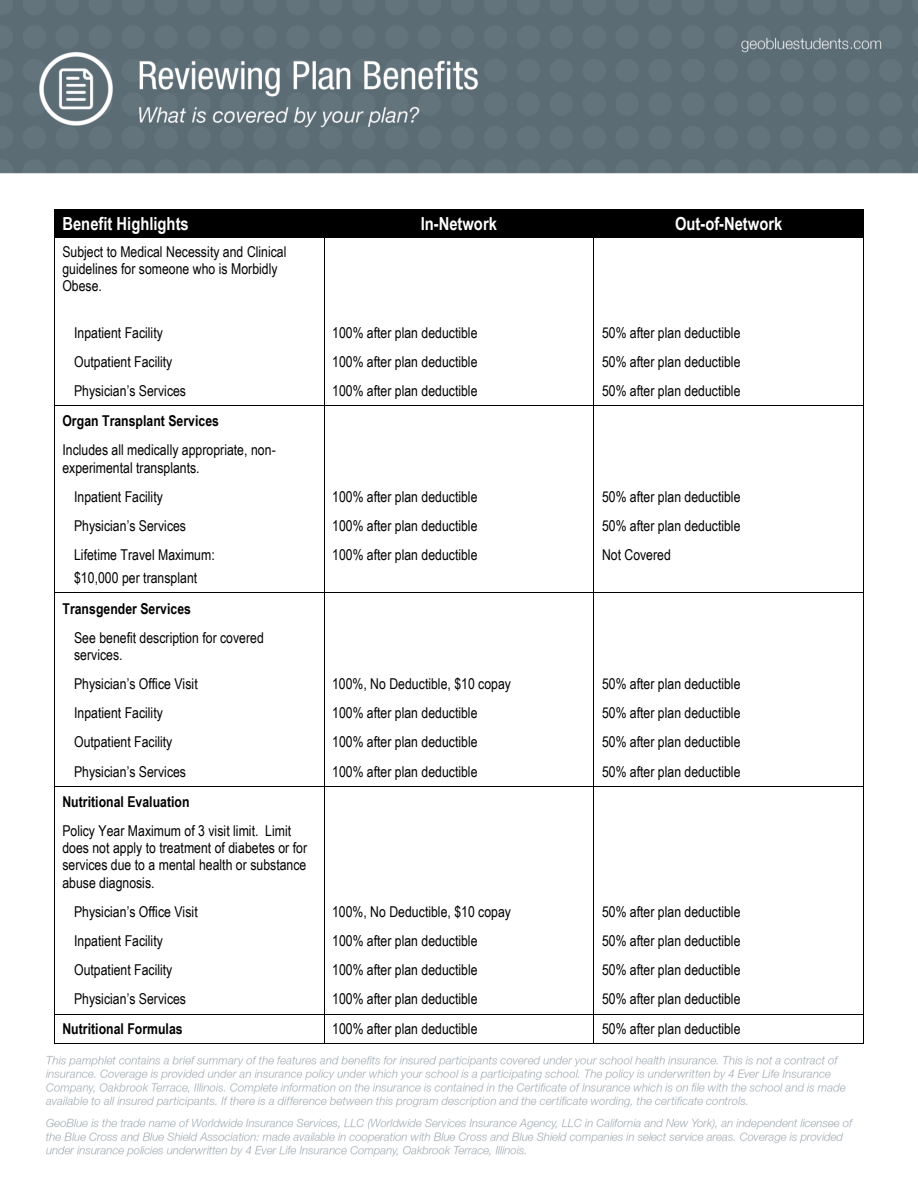
<style>
.page{position:relative;width:918px;height:1188px;background:#fff}
.page>*{position:absolute;margin:0;border:0;box-sizing:border-box;transform-origin:0 0}
.t1{font:700 18px "Arial Narrow";color:#fff}
.t2{font:15px/17.2px "Arial Narrow";color:#000}
.t3{font:700 15px "Arial Narrow";color:#000}
</style>
<div class="page">
<img style="left:0;top:0;width:918px;height:1157px">
<div style="left:55px;top:210px;width:269px;height:27px;background:#000"></div>
<div style="left:325px;top:210px;width:269px;height:27px;background:#000"></div>
<div style="left:594px;top:210px;width:269px;height:27px;background:#000"></div>
<svg style="left:54px;top:210px;width:1px;height:28px"></svg>
<hr style="left:55px;top:237px;width:269px;height:1px;background:#000">
<svg style="left:324px;top:210px;width:1px;height:27px"></svg>
<hr style="left:324px;top:237px;width:270px;height:1px;background:#000">
<hr style="left:594px;top:237px;width:269px;height:1px;background:#000">
<svg style="left:863px;top:210px;width:1px;height:28px"></svg>
<hr style="left:54px;top:238px;width:1px;height:63px;background:#000">
<hr style="left:324px;top:238px;width:1px;height:63px;background:#000">
<hr style="left:594px;top:238px;width:1px;height:63px;background:#000">
<hr style="left:863px;top:238px;width:1px;height:63px;background:#000">
<hr style="left:55px;top:405px;width:269px;height:1px;background:#000">
<hr style="left:324px;top:405px;width:270px;height:1px;background:#000">
<hr style="left:594px;top:405px;width:269px;height:1px;background:#000">
<svg style="left:54px;top:301px;width:1px;height:134px"></svg>
<svg style="left:324px;top:301px;width:1px;height:134px"></svg>
<svg style="left:594px;top:301px;width:1px;height:134px"></svg>
<svg style="left:863px;top:301px;width:1px;height:134px"></svg>
<hr style="left:54px;top:435px;width:1px;height:47px;background:#000">
<hr style="left:324px;top:435px;width:1px;height:47px;background:#000">
<hr style="left:594px;top:435px;width:1px;height:47px;background:#000">
<hr style="left:863px;top:435px;width:1px;height:47px;background:#000">
<svg style="left:54px;top:482px;width:1px;height:58px"></svg>
<svg style="left:324px;top:482px;width:1px;height:58px"></svg>
<svg style="left:594px;top:482px;width:1px;height:58px"></svg>
<svg style="left:863px;top:482px;width:1px;height:58px"></svg>
<hr style="left:54px;top:540px;width:1px;height:53px;background:#000">
<hr style="left:324px;top:540px;width:1px;height:53px;background:#000">
<hr style="left:594px;top:540px;width:1px;height:53px;background:#000">
<hr style="left:863px;top:540px;width:1px;height:53px;background:#000">
<hr style="left:55px;top:593px;width:269px;height:1px;background:#000">
<hr style="left:324px;top:593px;width:270px;height:1px;background:#000">
<hr style="left:594px;top:593px;width:269px;height:1px;background:#000">
<hr style="left:54px;top:593px;width:1px;height:30px;background:#000">
<hr style="left:324px;top:593px;width:1px;height:30px;background:#000">
<hr style="left:594px;top:593px;width:1px;height:30px;background:#000">
<hr style="left:863px;top:593px;width:1px;height:30px;background:#000">
<hr style="left:54px;top:623px;width:1px;height:46px;background:#000">
<hr style="left:324px;top:623px;width:1px;height:46px;background:#000">
<hr style="left:594px;top:623px;width:1px;height:46px;background:#000">
<hr style="left:863px;top:623px;width:1px;height:46px;background:#000">
<svg style="left:54px;top:669px;width:1px;height:58px"></svg>
<svg style="left:324px;top:669px;width:1px;height:58px"></svg>
<svg style="left:594px;top:669px;width:1px;height:58px"></svg>
<svg style="left:863px;top:669px;width:1px;height:58px"></svg>
<hr style="left:54px;top:727px;width:1px;height:30px;background:#000">
<hr style="left:324px;top:727px;width:1px;height:30px;background:#000">
<hr style="left:594px;top:727px;width:1px;height:30px;background:#000">
<hr style="left:863px;top:727px;width:1px;height:30px;background:#000">
<hr style="left:55px;top:786px;width:269px;height:1px;background:#000">
<hr style="left:324px;top:786px;width:270px;height:1px;background:#000">
<hr style="left:594px;top:786px;width:269px;height:1px;background:#000">
<svg style="left:54px;top:757px;width:1px;height:59px"></svg>
<svg style="left:324px;top:757px;width:1px;height:59px"></svg>
<svg style="left:594px;top:757px;width:1px;height:59px"></svg>
<svg style="left:863px;top:757px;width:1px;height:59px"></svg>
<hr style="left:54px;top:816px;width:1px;height:81px;background:#000">
<hr style="left:324px;top:816px;width:1px;height:81px;background:#000">
<hr style="left:594px;top:816px;width:1px;height:81px;background:#000">
<hr style="left:863px;top:816px;width:1px;height:81px;background:#000">
<svg style="left:54px;top:897px;width:1px;height:87px"></svg>
<svg style="left:324px;top:897px;width:1px;height:87px"></svg>
<svg style="left:594px;top:897px;width:1px;height:87px"></svg>
<svg style="left:863px;top:897px;width:1px;height:87px"></svg>
<hr style="left:54px;top:984px;width:1px;height:30px;background:#000">
<hr style="left:324px;top:984px;width:1px;height:30px;background:#000">
<hr style="left:594px;top:984px;width:1px;height:30px;background:#000">
<hr style="left:863px;top:984px;width:1px;height:30px;background:#000">
<hr style="left:55px;top:1014px;width:269px;height:1px;background:#000">
<hr style="left:324px;top:1014px;width:270px;height:1px;background:#000">
<hr style="left:594px;top:1014px;width:269px;height:1px;background:#000">
<hr style="left:54px;top:1014px;width:1px;height:30px;background:#000">
<hr style="left:55px;top:1044px;width:269px;height:1px;background:#000">
<hr style="left:324px;top:1014px;width:1px;height:30px;background:#000">
<hr style="left:324px;top:1044px;width:270px;height:1px;background:#000">
<hr style="left:594px;top:1014px;width:1px;height:30px;background:#000">
<hr style="left:594px;top:1044px;width:269px;height:1px;background:#000">
<hr style="left:863px;top:1014px;width:1px;height:30px;background:#000">
<p class="t1" style="left:62px;top:213px;width:128px">Benefit Highlights</p>
<p class="t1" style="left:421px;top:213px;width:78px">In-Network</p>
<p class="t1" style="left:675px;top:213px;width:109px">Out-of-Network</p>
<p class="t2" style="left:62px;top:243px;width:225px">Subject to Medical Necessity and Clinical guidelines for someone who is Morbidly<br>Obese.</p>
<p class="t2" style="left:74px;top:324px;width:90px">Inpatient Facility</p>
<p class="t2" style="left:332px;top:324px;width:147px">100% after plan deductible</p>
<p class="t2" style="left:602px;top:324px;width:140px">50% after plan deductible</p>
<p class="t2" style="left:74px;top:353px;width:100px">Outpatient Facility</p>
<p class="t2" style="left:332px;top:353px;width:147px">100% after plan deductible</p>
<p class="t2" style="left:602px;top:353px;width:140px">50% after plan deductible</p>
<p class="t2" style="left:74px;top:382px;width:113px">Physician’s Services</p>
<p class="t2" style="left:332px;top:382px;width:147px">100% after plan deductible</p>
<p class="t2" style="left:602px;top:382px;width:140px">50% after plan deductible</p>
<p class="t3" style="left:62px;top:412px;width:158px">Organ Transplant Services</p>
<p class="t2" style="left:62px;top:441px;width:215px">Includes all medically appropriate, non&shy;experimental transplants.</p>
<p class="t2" style="left:74px;top:488px;width:90px">Inpatient Facility</p>
<p class="t2" style="left:332px;top:488px;width:147px">100% after plan deductible</p>
<p class="t2" style="left:602px;top:488px;width:140px">50% after plan deductible</p>
<p class="t2" style="left:74px;top:517px;width:113px">Physician’s Services</p>
<p class="t2" style="left:332px;top:517px;width:147px">100% after plan deductible</p>
<p class="t2" style="left:602px;top:517px;width:140px">50% after plan deductible</p>
<p class="t2" style="left:74px;top:546px;width:142px">Lifetime Travel Maximum:</p>
<p class="t2" style="left:74px;top:569px;width:125px">$10,000 per transplant</p>
<p class="t2" style="left:332px;top:546px;width:147px">100% after plan deductible</p>
<p class="t2" style="left:602px;top:546px;width:70px">Not Covered</p>
<p class="t3" style="left:62px;top:599px;width:130px">Transgender Services</p>
<p class="t2" style="left:74px;top:629px;width:191px">See benefit description for covered services.</p>
<p class="t2" style="left:74px;top:675px;width:125px">Physician’s Office Visit</p>
<p class="t2" style="left:332px;top:675px;width:180px">100%, No Deductible, $10 copay</p>
<p class="t2" style="left:602px;top:675px;width:140px">50% after plan deductible</p>
<p class="t2" style="left:74px;top:704px;width:90px">Inpatient Facility</p>
<p class="t2" style="left:332px;top:704px;width:147px">100% after plan deductible</p>
<p class="t2" style="left:602px;top:704px;width:140px">50% after plan deductible</p>
<p class="t2" style="left:74px;top:733px;width:100px">Outpatient Facility</p>
<p class="t2" style="left:332px;top:733px;width:147px">100% after plan deductible</p>
<p class="t2" style="left:602px;top:733px;width:140px">50% after plan deductible</p>
<p class="t2" style="left:74px;top:763px;width:113px">Physician’s Services</p>
<p class="t2" style="left:332px;top:763px;width:147px">100% after plan deductible</p>
<p class="t2" style="left:602px;top:763px;width:140px">50% after plan deductible</p>
<p class="t3" style="left:62px;top:793px;width:129px">Nutritional Evaluation</p>
<p class="t2" style="left:62px;top:822px;width:246px">Policy Year Maximum of 3 visit limit. Limit does not apply to treatment of diabetes or for services due to a mental health or substance abuse diagnosis.</p>
<p class="t2" style="left:74px;top:903px;width:125px">Physician’s Office Visit</p>
<p class="t2" style="left:332px;top:903px;width:180px">100%, No Deductible, $10 copay</p>
<p class="t2" style="left:602px;top:903px;width:140px">50% after plan deductible</p>
<p class="t2" style="left:74px;top:932px;width:90px">Inpatient Facility</p>
<p class="t2" style="left:332px;top:932px;width:147px">100% after plan deductible</p>
<p class="t2" style="left:602px;top:932px;width:140px">50% after plan deductible</p>
<p class="t2" style="left:74px;top:961px;width:100px">Outpatient Facility</p>
<p class="t2" style="left:332px;top:961px;width:147px">100% after plan deductible</p>
<p class="t2" style="left:602px;top:961px;width:140px">50% after plan deductible</p>
<p class="t2" style="left:74px;top:990px;width:113px">Physician’s Services</p>
<p class="t2" style="left:332px;top:990px;width:147px">100% after plan deductible</p>
<p class="t2" style="left:602px;top:990px;width:140px">50% after plan deductible</p>
<p class="t3" style="left:62px;top:1020px;width:122px">Nutritional Formulas</p>
<p class="t2" style="left:332px;top:1020px;width:147px">100% after plan deductible</p>
<p class="t2" style="left:602px;top:1020px;width:140px">50% after plan deductible</p>
</div>
